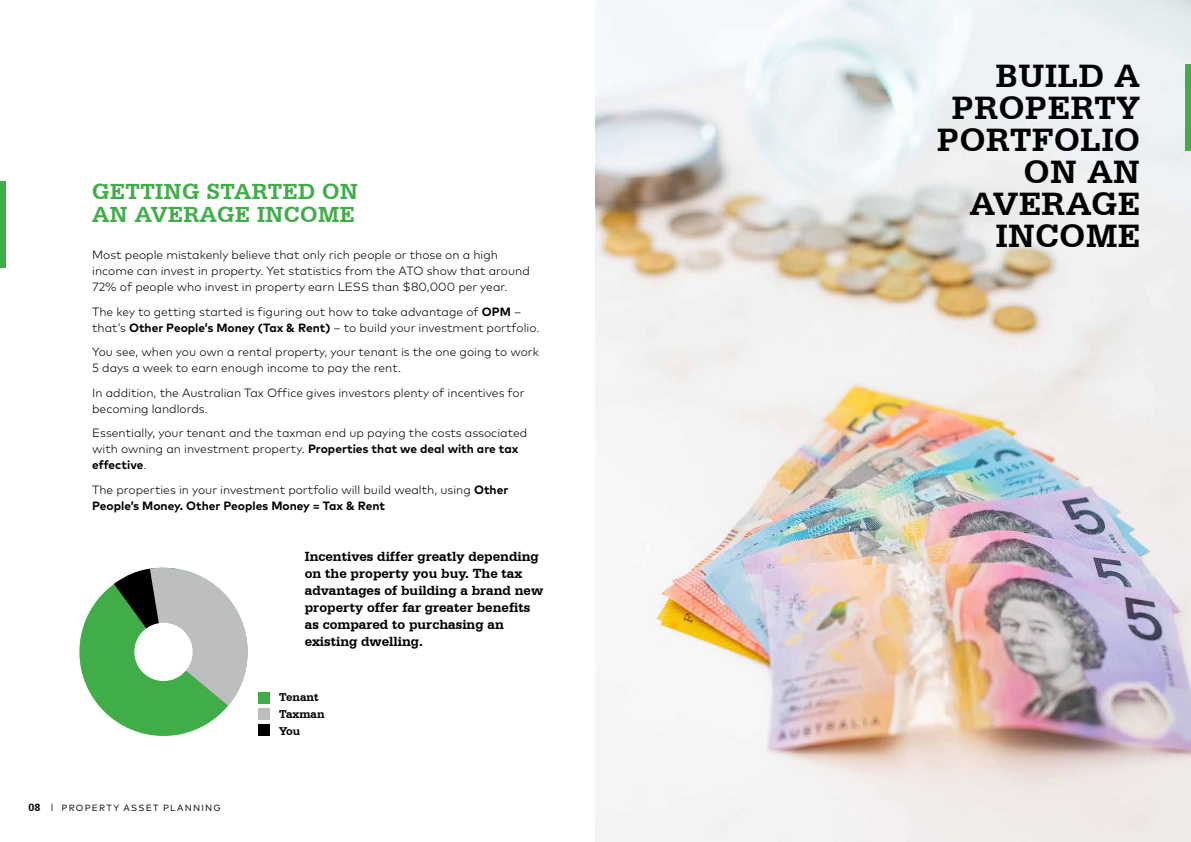
<style>
.page{position:relative;width:1191px;height:842px;background:#fff}
.page>*{position:absolute;margin:0;border:0;box-sizing:border-box;transform-origin:0 0}
.t1{font:700 34px/32px "Serifa BT";letter-spacing:.02em;color:#000;text-align:right}
.t2{font:700 23px/23px "Serifa BT";letter-spacing:.02em;color:#41ad49}
.t3{font:700 14px/17px "Serifa BT";color:#000}
.t4{font:300 12px/16px "Mark OT";color:#000}
.t5{font:700 12px/17px "Serifa BT";color:#000}
.t6{font:9px "Mark OT";letter-spacing:.135em;color:#000}
.s1{font-weight:700}
.s2{font-family:"Serifa BT";font-weight:700;font-size:11px}
</style>
<div class="page">
<div style="left:79px;top:568px;width:168px;height:168px;background:#41ad49;border-radius:50%"></div>
<svg style="left:114px;top:567px;width:133px;height:139px"></svg>
<div style="left:134px;top:623px;width:59px;height:58px;background:#fff;border-radius:50%"></div>
<div style="left:0;top:181px;width:6px;height:87px;background:#41ad49"></div>
<div style="left:259px;top:692px;width:11px;height:11px;background:#41ad49"></div>
<div style="left:259px;top:708px;width:11px;height:12px;background:#bcbec0"></div>
<div style="left:259px;top:724px;width:11px;height:12px;background:#000"></div>
<img style="left:595px;top:0;width:596px;height:842px">
<div style="left:1185px;top:64px;width:6px;height:86px;background:#41ad49"></div>
<h2 class="t2" style="left:92px;top:179px;width:267px">GETTING STARTED ON<br>AN AVERAGE INCOME</h2>
<p class="t4" style="left:92px;top:247px;width:439px">Most people mistakenly believe that only rich people or those on a high income can invest in property. Yet statistics from the ATO show that around<br>72% of people who invest in property earn LESS than $80,000 per year.</p>
<p class="t4" style="left:92px;top:303px;width:449px">The key to getting started is figuring out how to take advantage of <span class="s1">OPM</span> – that’s <span class="s1">Other People’s Money (Tax &amp; Rent)</span> – to build your investment portfolio.</p>
<p class="t4" style="left:92px;top:344px;width:448px">You see, when you own a rental property, your tenant is the one going to work<br>5 days a week to earn enough income to pay the rent.</p>
<p class="t4" style="left:92px;top:384px;width:434px">In addition, the Australian Tax Office gives investors plenty of incentives for becoming landlords.</p>
<p class="t4" style="left:92px;top:425px;width:437px">Essentially, your tenant and the taxman end up paying the costs associated with owning an investment property. <span class="s1">Properties that we deal with are tax effective</span>.</p>
<p class="t4" style="left:92px;top:481px;width:418px">The properties in your investment portfolio will build wealth, using <span class="s1">Other<br>People’s Money. Other Peoples Money = Tax &amp; Rent</span></p>
<p class="t3" style="left:305px;top:548px;width:240px">Incentives differ greatly depending on the property you buy. The tax advantages of building a brand new property offer far greater benefits as compared to purchasing an existing dwelling.</p>
<p class="t6" style="left:28px;top:802px;width:194px"><span class="s2">08</span> | PROPERTY ASSET PLANNING</p>
<p class="t5" style="left:279px;top:688px;width:47px">Tenant<br>Taxman<br>You</p>
<h1 class="t1" style="left:937px;top:59px;width:204px">BUILD A<br>PROPERTY<br>PORTFOLIO<br>ON AN<br>AVERAGE<br>INCOME</h1>
</div>
